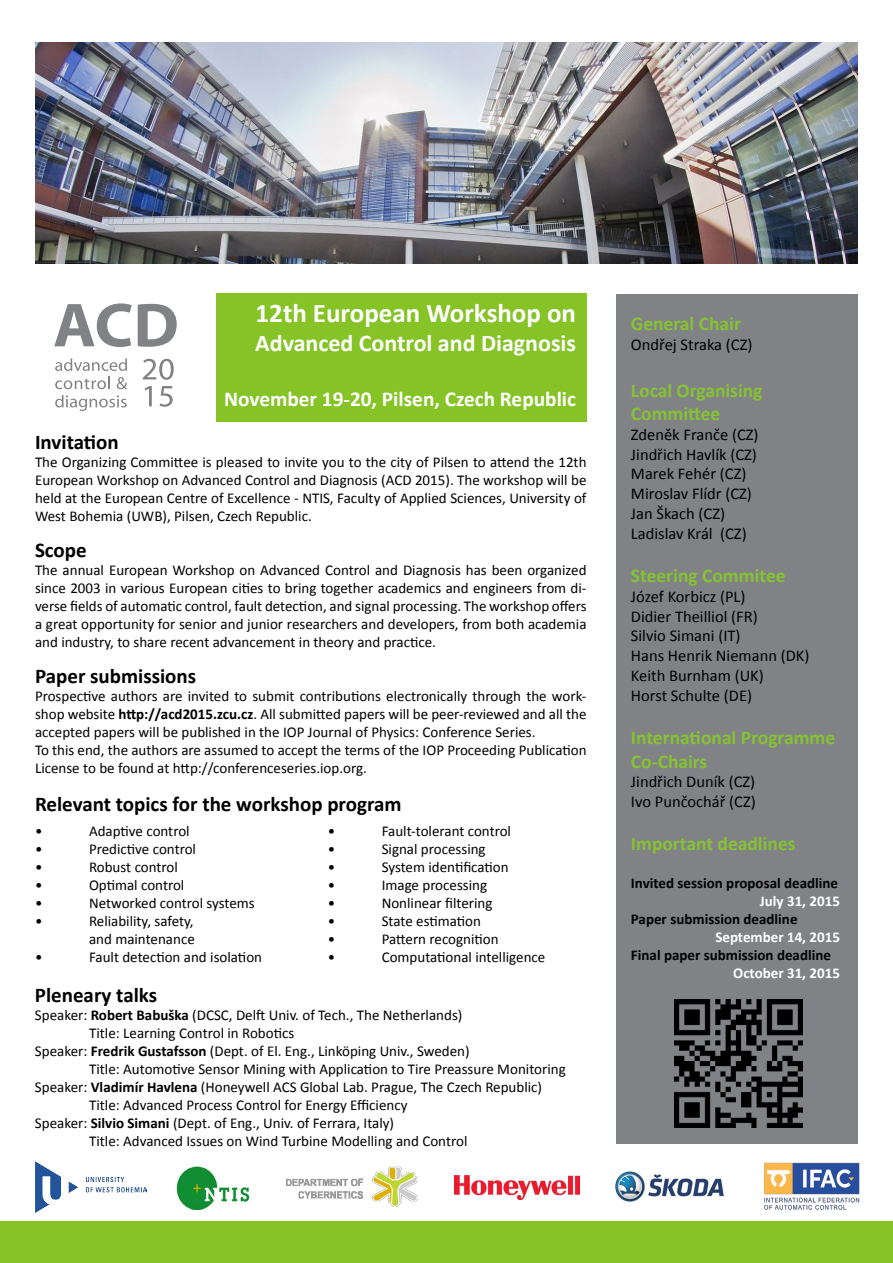
<style>
.page{position:relative;width:893px;height:1263px;background:#fff}
.page>*{position:absolute;margin:0;border:0;box-sizing:border-box;transform-origin:0 0}
.t1{font:700 27px "Calibri";color:#fff}
.t2{font:700 24px "Calibri";color:#fff}
.t3{font:700 21.3px "Calibri";color:#fff}
.t4{font:700 21px "Calibri";color:#000}
.t5{font:700 19.5px/23.4px "Calibri";color:#86c332}
.t6{font:16.5px/19.8px "Calibri";color:#000}
.t7{font:15px/18px "Calibri";color:#000;text-align:justify}
.t8{font:700 15px "Calibri";color:#000}
.t9{font:700 15px "Calibri";color:#fff}
.s1{font-weight:700}
</style>
<div class="page">
<div style="left:616px;top:294px;width:241px;height:850px;background:#808285"></div>
<div style="left:216px;top:293px;width:370px;height:128px;background:#86c327"></div>
<img style="left:35px;top:43px;width:822px;height:220px">
<svg style="left:54px;top:303px;width:78px;height:44px"></svg>
<svg style="left:138px;top:304px;width:39px;height:43px"></svg>
<svg style="left:55px;top:358px;width:72px;height:13px"></svg>
<svg style="left:55px;top:377px;width:55px;height:12px"></svg>
<svg style="left:117px;top:377px;width:10px;height:12px"></svg>
<svg style="left:55px;top:395px;width:72px;height:16px"></svg>
<svg style="left:143px;top:359px;width:31px;height:21px"></svg>
<svg style="left:145px;top:386px;width:7px;height:20px"></svg>
<svg style="left:159px;top:386px;width:14px;height:21px"></svg>
<div style="left:0;top:1221px;width:893px;height:42px;background:#86c327"></div>
<img style="left:35px;top:1162px;width:112px;height:51px">
<img style="left:287px;top:1166px;width:131px;height:40px">
<img style="left:176px;top:1166px;width:74px;height:43px">
<img style="left:454px;top:1175px;width:125px;height:24px">
<img style="left:674px;top:999px;width:128px;height:128px">
<img style="left:764px;top:1162px;width:96px;height:48px">
<img style="left:615px;top:1171px;width:109px;height:31px">
<h1 class="t1" style="left:256px;top:296px;width:322px">12th European Workshop on</h1>
<h2 class="t2" style="left:255px;top:328px;width:322px">Advanced Control and Diagnosis</h2>
<h3 class="t3" style="left:224px;top:385px;width:353px">November 19-20, Pilsen, Czech Republic</h3>
<h3 class="t4" style="left:35px;top:428px;width:85px">Invitation</h3>
<p class="t7" style="left:35px;top:453px;width:553px">The Organizing Committee is pleased to invite you to the city of Pilsen to attend the 12th European Workshop on Advanced Control and Diagnosis (ACD 2015). The workshop will be held at the European Centre of Excellence - NTIS, Faculty of Applied Sciences, University of West Bohemia (UWB), Pilsen, Czech Republic.</p>
<h3 class="t4" style="left:35px;top:536px;width:53px">Scope</h3>
<p class="t7" style="left:35px;top:561px;width:553px">The annual European Workshop on Advanced Control and Diagnosis has been organized since 2003 in various European cities to bring together academics and engineers from di&shy;verse fields of automatic control, fault detection, and signal processing. The workshop offers a great opportunity for senior and junior researchers and developers, from both academia and industry, to share recent advancement in theory and practice.</p>
<h3 class="t4" style="left:35px;top:662px;width:163px">Paper submissions</h3>
<p class="t7" style="left:35px;top:687px;width:553px;text-align:left">Prospective authors are invited to submit contributions electronically through the work&shy;shop website <span class="s1">http://acd2015.zcu.cz</span>. All submitted papers will be peer-reviewed and all the accepted papers will be published in the IOP Journal of Physics: Conference Series.<br>To this end, the authors are assumed to accept the terms of the IOP Proceeding Publication License to be found at http://conferenceseries.iop.org.</p>
<h3 class="t4" style="left:35px;top:790px;width:368px">Relevant topics for the workshop program</h3>
<p class="t7" style="left:35px;top:822px;width:9px">•</p>
<p class="t7" style="left:89px;top:822px;width:102px">Adaptive control</p>
<p class="t7" style="left:35px;top:840px;width:9px">•</p>
<p class="t7" style="left:89px;top:840px;width:108px">Predictive control</p>
<p class="t7" style="left:35px;top:858px;width:9px">•</p>
<p class="t7" style="left:89px;top:858px;width:90px">Robust control</p>
<p class="t7" style="left:35px;top:876px;width:9px">•</p>
<p class="t7" style="left:89px;top:876px;width:97px">Optimal control</p>
<p class="t7" style="left:35px;top:894px;width:9px">•</p>
<p class="t7" style="left:89px;top:894px;width:167px">Networked control systems</p>
<p class="t7" style="left:35px;top:912px;width:9px">•</p>
<p class="t7" style="left:89px;top:912px;width:107px">Reliability, safety, and maintenance</p>
<p class="t7" style="left:35px;top:948px;width:9px">•</p>
<p class="t7" style="left:89px;top:948px;width:175px">Fault detection and isolation</p>
<p class="t7" style="left:328px;top:822px;width:9px">•</p>
<p class="t7" style="left:382px;top:822px;width:131px">Fault-tolerant control</p>
<p class="t7" style="left:328px;top:840px;width:9px">•</p>
<p class="t7" style="left:382px;top:840px;width:105px">Signal processing</p>
<p class="t7" style="left:328px;top:858px;width:9px">•</p>
<p class="t7" style="left:382px;top:858px;width:128px">System identification</p>
<p class="t7" style="left:328px;top:876px;width:9px">•</p>
<p class="t7" style="left:382px;top:876px;width:107px">Image processing</p>
<p class="t7" style="left:328px;top:894px;width:9px">•</p>
<p class="t7" style="left:382px;top:894px;width:112px">Nonlinear filtering</p>
<p class="t7" style="left:328px;top:912px;width:9px">•</p>
<p class="t7" style="left:382px;top:912px;width:101px">State estimation</p>
<p class="t7" style="left:328px;top:930px;width:9px">•</p>
<p class="t7" style="left:382px;top:930px;width:118px">Pattern recognition</p>
<p class="t7" style="left:328px;top:948px;width:9px">•</p>
<p class="t7" style="left:382px;top:948px;width:165px">Computational intelligence</p>
<h3 class="t4" style="left:35px;top:981px;width:124px">Pleneary talks</h3>
<p class="t7" style="left:35px;top:1006px;width:429px">Speaker: <span class="s1">Robert Babuška</span> (DCSC, Delft Univ. of Tech., The Netherlands)</p>
<p class="t7" style="left:89px;top:1024px;width:207px">Title: Learning Control in Robotics</p>
<p class="t7" style="left:35px;top:1042px;width:436px">Speaker: <span class="s1">Fredrik Gustafsson</span> (Dept. of El. Eng., Linköping Univ., Sweden)</p>
<p class="t7" style="left:89px;top:1060px;width:478px">Title: Automotive Sensor Mining with Application to Tire Preassure Monitoring</p>
<p class="t7" style="left:35px;top:1078px;width:509px">Speaker: <span class="s1">Vladimír Havlena</span> (Honeywell ACS Global Lab. Prague, The Czech Republic)</p>
<p class="t7" style="left:89px;top:1096px;width:320px">Title: Advanced Process Control for Energy Efficiency</p>
<p class="t7" style="left:35px;top:1114px;width:361px">Speaker: <span class="s1">Silvio Simani</span> (Dept. of Eng., Univ. of Ferrara, Italy)</p>
<p class="t7" style="left:89px;top:1132px;width:380px">Title: Advanced Issues on Wind Turbine Modelling and Control</p>
<h3 class="t5" style="left:631px;top:312px;width:112px">General Chair</h3>
<p class="t6" style="left:631px;top:334px;width:123px">Ondřej Straka (CZ)</p>
<h3 class="t5" style="left:631px;top:378px;width:133px">Local Organising<br>Committee</h3>
<p class="t6" style="left:631px;top:424px;width:129px">Zdeněk Franče (CZ)<br>Jindřich Havlík (CZ)<br>Marek Fehér (CZ)<br>Miroslav Flídr (CZ)<br>Jan Škach (CZ)<br>Ladislav Král (CZ)</p>
<h3 class="t5" style="left:631px;top:564px;width:156px">Steering Commitee</h3>
<p class="t6" style="left:631px;top:586px;width:180px">Józef Korbicz (PL)<br>Didier Theilliol (FR)<br>Silvio Simani (IT)<br>Hans Henrik Niemann (DK)<br>Keith Burnham (UK)<br>Horst Schulte (DE)</p>
<h3 class="t5" style="left:631px;top:726px;width:206px">International Programme<br>Co-Chairs</h3>
<p class="t6" style="left:631px;top:772px;width:126px">Jindřich Duník (CZ)<br>Ivo Punčochář (CZ)</p>
<h3 class="t5" style="left:631px;top:832px;width:166px">Important deadlines</h3>
<p class="t8" style="left:631px;top:873px;width:209px">Invited session proposal deadline</p>
<p class="t9" style="left:760px;top:891px;width:82px">July 31, 2015</p>
<p class="t8" style="left:631px;top:909px;width:168px">Paper submission deadline</p>
<p class="t9" style="left:715px;top:927px;width:126px">September 14, 2015</p>
<p class="t8" style="left:631px;top:945px;width:202px">Final paper submission deadline</p>
<p class="t9" style="left:733px;top:963px;width:108px">October 31, 2015</p>
</div>
